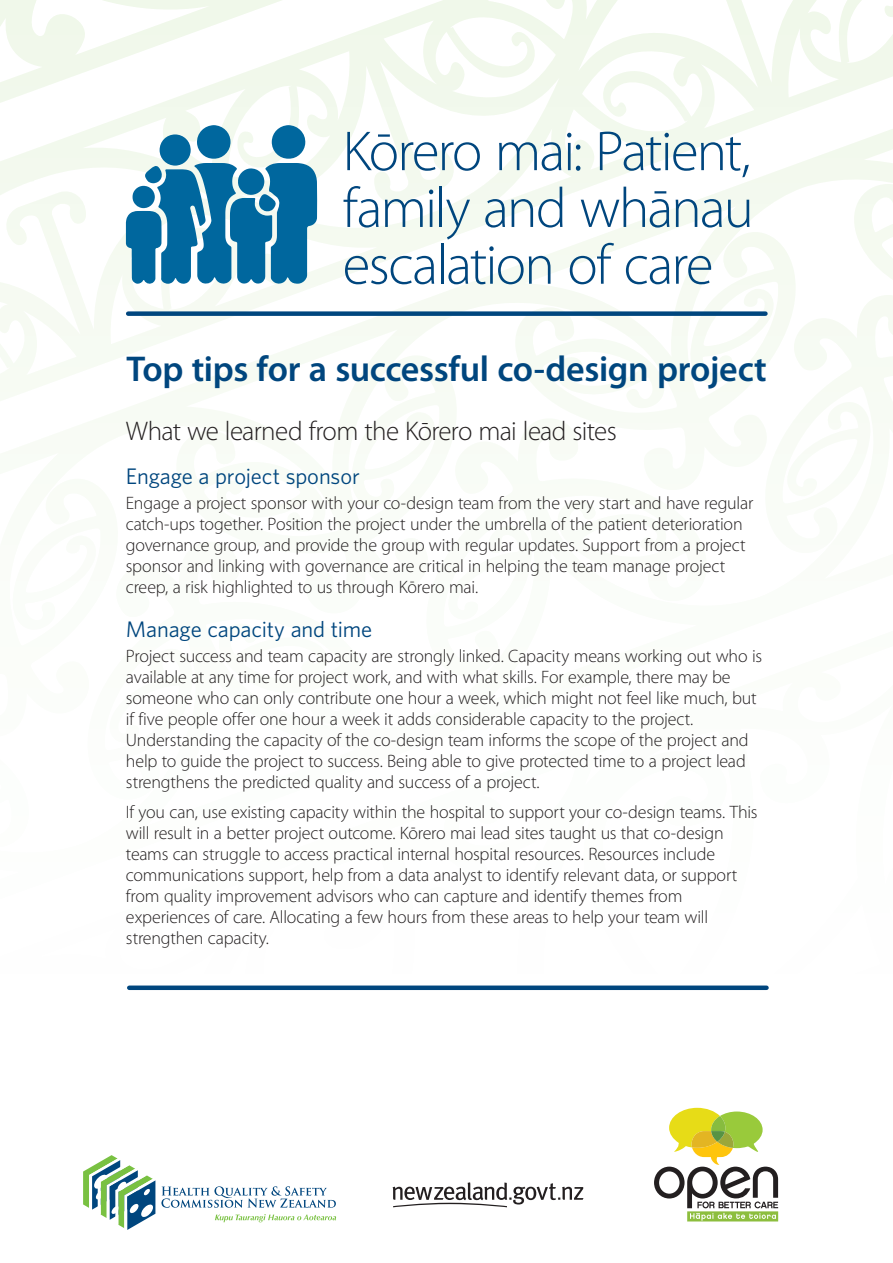
<style>
.page{position:relative;width:893px;height:1263px;background:#fff}
.page>*{position:absolute;margin:0;border:0;box-sizing:border-box;transform-origin:0 0}
.t1{font:300 56.85px/56.8px "Myriad Pro";letter-spacing:-.035em;color:#00467e;text-align:justify}
.t2{font:600 36px "Myriad Pro";letter-spacing:-.01em;color:#00467e}
.t3{font:300 27px "Myriad Pro";letter-spacing:-.025em;color:#231f20}
.t4{font:22.5px "Whitney";letter-spacing:-.005em;color:#00467e}
.t5{font:300 18px/21px "Myriad Pro";letter-spacing:-.01em;color:#231f20}
</style>
<div class="page">
<svg style="left:0;top:0;width:893px;height:423px"></svg>
<div style="left:128px;top:311px;width:637px;height:5px;background:#00467e"></div>
<div style="left:129px;top:985px;width:637px;height:5px;background:#00467e"></div>
<svg style="left:83px;top:1155px;width:253px;height:75px"></svg>
<svg style="left:393px;top:1182px;width:190px;height:25px"></svg>
<svg style="left:654px;top:1108px;width:124px;height:113px"></svg>
<svg style="left:126px;top:125px;width:191px;height:160px"></svg>
<h1 class="t1" style="left:343px;top:122px;width:413px">Kōrero mai: Patient, family and whānau escalation of care</h1>
<h2 class="t2" style="left:126px;top:346px;width:642px">Top tips for a successful co-design project</h2>
<h3 class="t3" style="left:126px;top:414px;width:492px">What we learned from the Kōrero mai lead sites</h3>
<p class="t4" style="left:126px;top:461px;width:235px">Engage a project sponsor</p>
<p class="t5" style="left:126px;top:492px;width:629px">Engage a project sponsor with your co-design team from the very start and have regular catch-ups together. Position the project under the umbrella of the patient deterioration governance group, and provide the group with regular updates. Support from a project sponsor and linking with governance are critical in helping the team manage project creep, a risk highlighted to us through Kōrero mai.</p>
<p class="t4" style="left:126px;top:614px;width:248px">Manage capacity and time</p>
<p class="t5" style="left:126px;top:646px;width:638px">Project success and team capacity are strongly linked. Capacity means working out who is available at any time for project work, and with what skills. For example, there may be someone who can only contribute one hour a week, which might not feel like much, but if five people offer one hour a week it adds considerable capacity to the project.<br>Understanding the capacity of the co-design team informs the scope of the project and help to guide the project to success. Being able to give protected time to a project lead strengthens the predicted quality and success of a project.</p>
<p class="t5" style="left:126px;top:801px;width:633px">If you can, use existing capacity within the hospital to support your co-design teams. This will result in a better project outcome. Kōrero mai lead sites taught us that co-design teams can struggle to access practical internal hospital resources. Resources include communications support, help from a data analyst to identify relevant data, or support from quality improvement advisors who can capture and identify themes from experiences of care. Allocating a few hours from these areas to help your team will strengthen capacity.</p>
</div>
